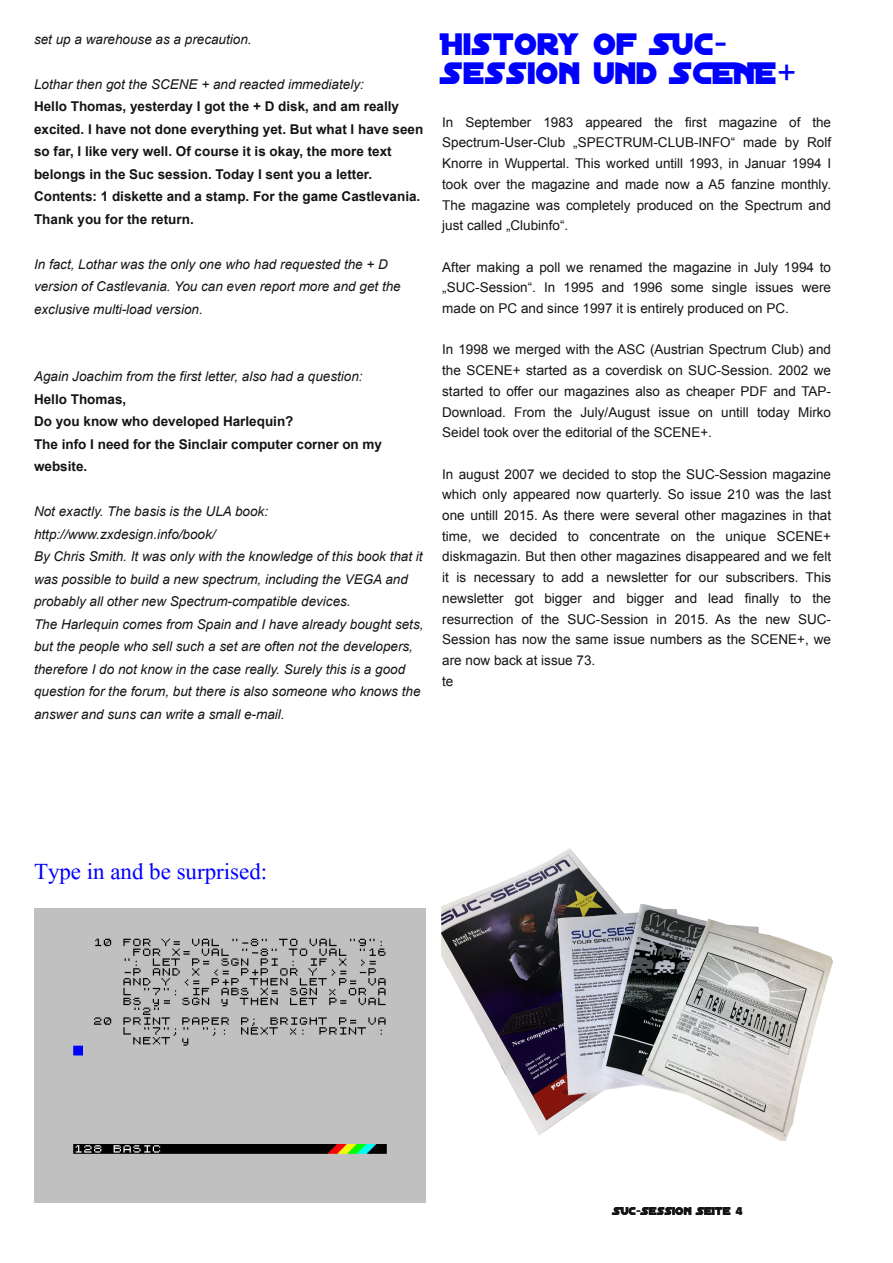
<style>
.page{position:relative;width:893px;height:1263px;background:#fff}
.page>*{position:absolute;margin:0;border:0;box-sizing:border-box;transform-origin:0 0}
.t1{font:33px/28px "Distant Galaxy";color:#00f}
.t2{font:28.5px "Aparajita";color:#00f}
.t3{font:13.5px/20.7px "Arial";color:#161413;text-align:justify}
.t4{font:italic 13.5px/22.5px "Arial";color:#161413}
.t5{font:700 13.5px/22.5px "Arial";color:#161413}
.t6{font:12px "Distant Galaxy";color:#161413}
</style>
<div class="page">
<img style="left:34px;top:909px;width:391px;height:293px">
<img style="left:441px;top:848px;width:392px;height:292px">
<p class="t4" style="left:34px;top:28px;width:219px">set up a warehouse as a precaution.</p>
<p class="t4" style="left:34px;top:73px;width:331px">Lothar then got the SCENE + and reacted immediately:</p>
<p class="t5" style="left:34px;top:95px;width:391px">Hello Thomas, yesterday I got the + D disk, and am really excited. I have not done everything yet. But what I have seen so far, I like very well. Of course it is okay, the more text belongs in the Suc session. Today I sent you a letter.<br>Contents: 1 diskette and a stamp. For the game Castlevania.<br>Thank you for the return.</p>
<p class="t4" style="left:34px;top:253px;width:368px">In fact, Lothar was the only one who had requested the + D version of Castlevania. You can even report more and get the exclusive multi-load version.</p>
<p class="t4" style="left:34px;top:365px;width:330px">Again Joachim from the first letter, also had a question:</p>
<p class="t5" style="left:34px;top:388px;width:350px">Hello Thomas,<br>Do you know who developed Harlequin?<br>The info I need for the Sinclair computer corner on my website.</p>
<p class="t4" style="left:34px;top:500px;width:391px">Not exactly. The basis is the ULA book: http://www.zxdesign.info/book/<br>By Chris Smith. It was only with the knowledge of this book that it was possible to build a new spectrum, including the VEGA and probably all other new Spectrum-compatible devices.<br>The Harlequin comes from Spain and I have already bought sets, but the people who sell such a set are often not the developers, therefore I do not know in the case really. Surely this is a good question for the forum, but there is also someone who knows the answer and suns can write a small e-mail.</p>
<h1 class="t1" style="left:442px;top:32px;width:356px">HISTORY OF SUC‐<br>SESSION UND SCENE+</h1>
<p class="t3" style="left:442px;top:112px;width:390px">In September 1983 appeared the first magazine of the Spectrum-User-Club „SPECTRUM-CLUB-INFO“ made by Rolf Knorre in Wuppertal. This worked untill 1993, in Januar 1994 I took over the magazine and made now a A5 fanzine monthly.<br>The magazine was completely produced on the Spectrum and just called „Clubinfo“.</p>
<p class="t3" style="left:442px;top:257px;width:390px">After making a poll we renamed the magazine in July 1994 to „SUC-Session“. In 1995 and 1996 some single issues were made on PC and since 1997 it is entirely produced on PC.</p>
<p class="t3" style="left:442px;top:339px;width:390px">In 1998 we merged with the ASC (Austrian Spectrum Club) and the SCENE+ started as a coverdisk on SUC-Session. 2002 we started to offer our magazines also as cheaper PDF and TAP-Download. From the July/August issue on untill today Mirko Seidel took over the editorial of the SCENE+.</p>
<p class="t3" style="left:442px;top:464px;width:390px;text-align:left">In august 2007 we decided to stop the SUC-Session magazine which only appeared now quarterly. So issue 210 was the last one untill 2015. As there were several other magazines in that time, we decided to concentrate on the unique SCENE+ diskmagazin. But then other magazines disappeared and we felt it is necessary to add a newsletter for our subscribers. This newsletter got bigger and bigger and lead finally to the resurrection of the SUC-Session in 2015. As the new SUC-Session has now the same issue numbers as the SCENE+, we are now back at issue 73.<br>te</p>
<h2 class="t2" style="left:34px;top:857px;width:235px">Type in and be surprised:</h2>
<p class="t6" style="left:613px;top:1205px;width:131px">SUC‐SESSION SEITE 4</p>
</div>
